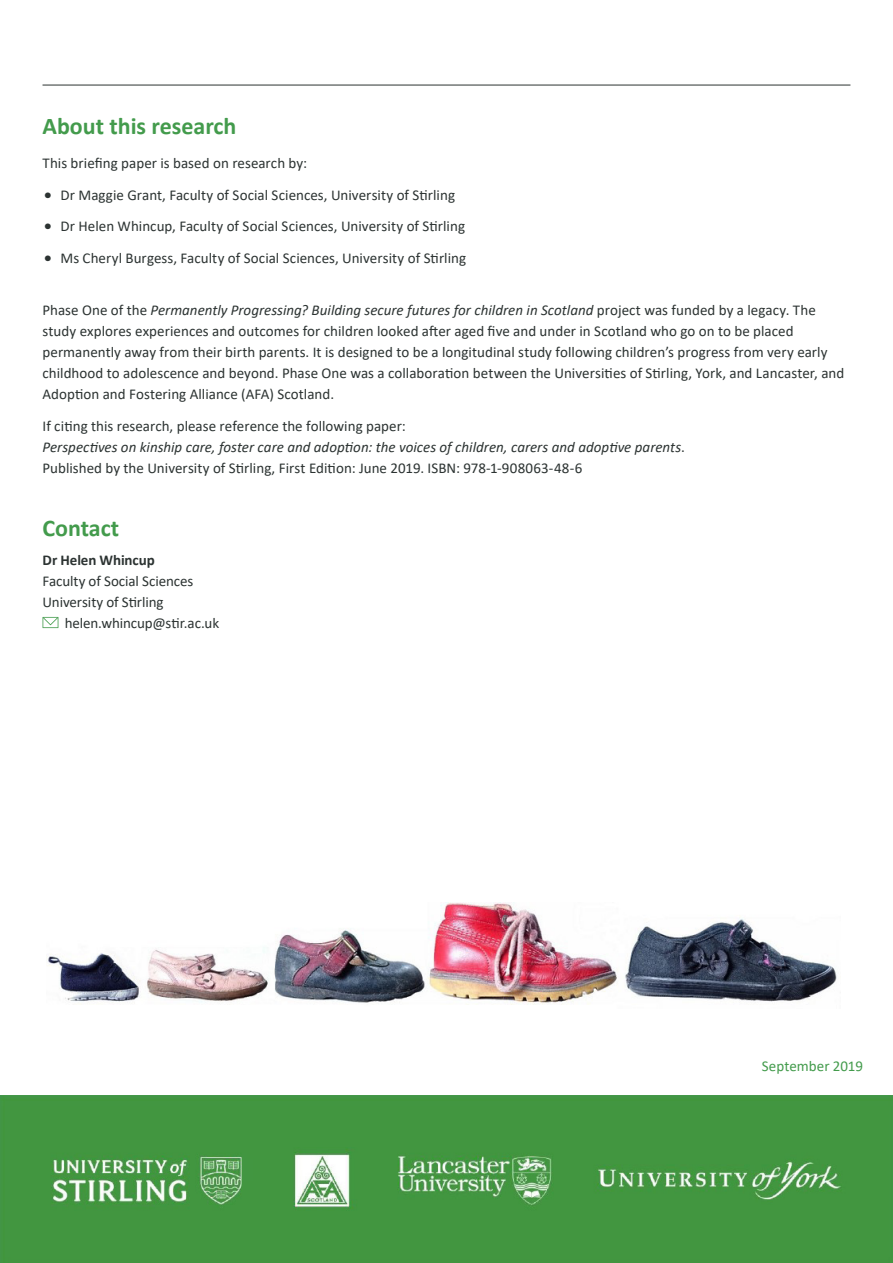
<style>
.page{position:relative;width:893px;height:1263px;background:#fff}
.page>*{position:absolute;margin:0;border:0;box-sizing:border-box;transform-origin:0 0}
.subheader{font:700 24px "Calibri";color:#439b4c}
.BODY{font:15px/21px "Calibri";letter-spacing:.005em;color:#2c3332}
.subheader-2{font:15px "Calibri";letter-spacing:-.005em;color:#2c3332}
.subheader-3{font:700 15px "Calibri";letter-spacing:-.005em;color:#2c3332}
.BODY-2{font:15px "Calibri";color:#439b4c}
.s1{font-family:"Frutiger LT";font-size:16.5px}
.s2{font-style:italic}
</style>
<div class="page">
<hr style="left:43px;top:85px;width:807px;height:1px;background:#2c3332">
<svg style="left:43px;top:617px;width:15px;height:11px"></svg>
<img style="left:0;top:1096px;width:893px;height:167px">
<img style="left:48px;top:903px;width:789px;height:102px">
<p class="subheader" style="left:43px;top:109px;width:196px">About this research</p>
<p class="BODY" style="left:43px;top:152px;width:266px">This briefing paper is based on research by:</p>
<p class="BODY" style="left:44px;top:184px;width:413px"><span class="s1">•</span> Dr Maggie Grant, Faculty of Social Sciences, University of Stirling</p>
<p class="BODY" style="left:44px;top:215px;width:423px"><span class="s1">•</span> Dr Helen Whincup, Faculty of Social Sciences, University of Stirling</p>
<p class="BODY" style="left:44px;top:247px;width:424px"><span class="s1">•</span> Ms Cheryl Burgess, Faculty of Social Sciences, University of Stirling</p>
<p class="BODY" style="left:43px;top:299px;width:803px">Phase One of the <span class="s2">Permanently Progressing? Building secure futures for children in Scotland</span> project was funded by a legacy. The study explores experiences and outcomes for children looked after aged five and under in Scotland who go on to be placed permanently away from their birth parents. It is designed to be a longitudinal study following children’s progress from very early childhood to adolescence and beyond. Phase One was a collaboration between the Universities of Stirling, York, and Lancaster, and Adoption and Fostering Alliance (AFA) Scotland.</p>
<p class="BODY" style="left:43px;top:415px;width:644px">If citing this research, please reference the following paper:<br><span class="s2">Perspectives on kinship care, foster care and adoption: the voices of children, carers and adoptive parents</span>.<br>Published by the University of Stirling, First Edition: June 2019. ISBN: 978-1-908063-48-6</p>
<p class="subheader" style="left:43px;top:511px;width:78px">Contact</p>
<p class="subheader-3" style="left:43px;top:549px;width:114px">Dr Helen Whincup</p>
<p class="subheader-2" style="left:43px;top:571px;width:152px">Faculty of Social Sciences</p>
<p class="subheader-2" style="left:43px;top:592px;width:123px">University of Stirling</p>
<p class="subheader-2" style="left:65px;top:613px;width:156px">helen.whincup@stir.ac.uk</p>
<p class="BODY-2" style="left:762px;top:1056px;width:103px">September 2019</p>
</div>
